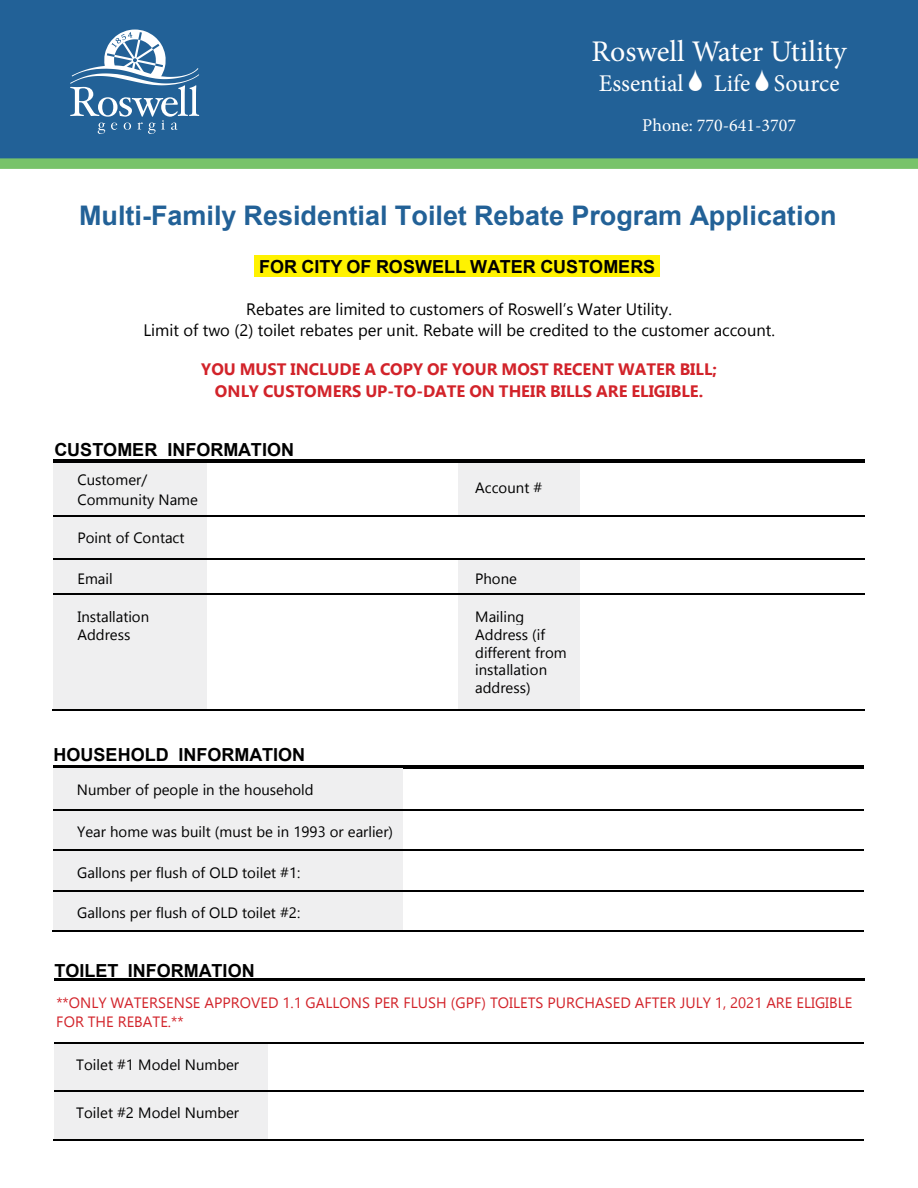
<style>
.page{position:relative;width:918px;height:1188px;background:#fff}
.page>*{position:absolute;margin:0;border:0;box-sizing:border-box;transform-origin:0 0}
.t1{font:30px "Minion Pro";color:#fff}
.t2{font:700 27px "Arial";color:#226197}
.t3{font:24px "Minion Pro";color:#fff}
.t4{font:700 18px "Arial";color:#000}
.t5{font:18px "Minion Pro";color:#fff}
.t6{font:16.5px/20.9px "Gadugi";color:#000;text-align:center}
.t7{font:700 16.5px/21.5px "Gadugi";color:#d2232a;text-align:center}
.t8{font:15px/18px "Gadugi";color:#000}
.t9{font:15px/18.9px "Gadugi";color:#d2232a}
.s1{font-family:"ESRI Climate&Precipitation"}
</style>
<div class="page">
<div style="left:0;top:0;width:918px;height:163px;background:#226197"></div>
<div style="left:0;top:158px;width:918px;height:11px;background:#78c36a"></div>
<svg style="left:70px;top:30px;width:129px;height:104px"></svg>
<div style="left:254px;top:255px;width:406px;height:22px;background:#fff200"></div>
<div style="left:54px;top:463px;width:153px;height:26px;background:#efeff0"></div>
<div style="left:54px;top:489px;width:153px;height:26px;background:#efeff0"></div>
<div style="left:458px;top:463px;width:122px;height:52px;background:#efeff0"></div>
<hr style="left:54px;top:460px;width:153px;height:3px;background:#000">
<hr style="left:210px;top:460px;width:248px;height:3px;background:#000">
<hr style="left:461px;top:460px;width:119px;height:3px;background:#000">
<hr style="left:583px;top:460px;width:281px;height:3px;background:#000">
<div style="left:54px;top:517px;width:153px;height:41px;background:#efeff0"></div>
<hr style="left:54px;top:515px;width:153px;height:1px;background:#000">
<hr style="left:208px;top:515px;width:250px;height:1px;background:#000">
<hr style="left:459px;top:515px;width:121px;height:1px;background:#000">
<hr style="left:581px;top:515px;width:283px;height:1px;background:#000">
<div style="left:54px;top:560px;width:153px;height:33px;background:#efeff0"></div>
<div style="left:458px;top:560px;width:122px;height:33px;background:#efeff0"></div>
<hr style="left:54px;top:558px;width:153px;height:2px;background:#000">
<hr style="left:208px;top:558px;width:250px;height:2px;background:#000">
<hr style="left:459px;top:558px;width:121px;height:2px;background:#000">
<hr style="left:581px;top:558px;width:283px;height:2px;background:#000">
<div style="left:54px;top:595px;width:153px;height:114px;background:#efeff0"></div>
<div style="left:458px;top:595px;width:122px;height:114px;background:#efeff0"></div>
<hr style="left:54px;top:593px;width:153px;height:2px;background:#000">
<hr style="left:208px;top:593px;width:250px;height:2px;background:#000">
<hr style="left:459px;top:593px;width:121px;height:2px;background:#000">
<hr style="left:581px;top:593px;width:283px;height:2px;background:#000">
<hr style="left:53px;top:709px;width:154px;height:1px;background:#000">
<hr style="left:207px;top:709px;width:251px;height:1px;background:#000">
<hr style="left:458px;top:709px;width:122px;height:1px;background:#000">
<hr style="left:580px;top:709px;width:284px;height:1px;background:#000">
<div style="left:54px;top:768px;width:349px;height:41px;background:#efeff0"></div>
<hr style="left:54px;top:765px;width:349px;height:3px;background:#000">
<hr style="left:406px;top:765px;width:458px;height:3px;background:#000">
<div style="left:54px;top:810px;width:349px;height:39px;background:#efeff0"></div>
<hr style="left:54px;top:809px;width:349px;height:1px;background:#000">
<hr style="left:404px;top:809px;width:460px;height:1px;background:#000">
<div style="left:54px;top:851px;width:349px;height:39px;background:#efeff0"></div>
<hr style="left:54px;top:849px;width:349px;height:2px;background:#000">
<hr style="left:404px;top:849px;width:460px;height:2px;background:#000">
<div style="left:54px;top:892px;width:349px;height:39px;background:#efeff0"></div>
<hr style="left:54px;top:890px;width:349px;height:2px;background:#000">
<hr style="left:404px;top:890px;width:460px;height:2px;background:#000">
<hr style="left:53px;top:931px;width:350px;height:1px;background:#000">
<hr style="left:403px;top:931px;width:461px;height:1px;background:#000">
<hr style="left:54px;top:978px;width:811px;height:2px;background:#000">
<div style="left:55px;top:1043px;width:213px;height:48px;background:#efeff0"></div>
<hr style="left:55px;top:1042px;width:213px;height:1px;background:#000">
<hr style="left:269px;top:1042px;width:595px;height:1px;background:#000">
<div style="left:55px;top:1092px;width:213px;height:47px;background:#efeff0"></div>
<hr style="left:55px;top:1091px;width:213px;height:1px;background:#000">
<hr style="left:269px;top:1091px;width:595px;height:1px;background:#000">
<hr style="left:53px;top:1139px;width:215px;height:2px;background:#000">
<hr style="left:268px;top:1139px;width:596px;height:2px;background:#000">
<h1 class="t1" style="left:592px;top:32px;width:257px">Roswell Water Utility</h1>
<h3 class="t3" style="left:599px;top:67px;width:242px">Essential <span class="s1">Ô</span> Life <span class="s1">Ô</span> Source</h3>
<p class="t5" style="left:642px;top:113px;width:155px">Phone: 770-641-3707</p>
<h2 class="t2" style="left:79px;top:196px;width:759px">Multi-Family Residential Toilet Rebate Program Application</h2>
<p class="t4" style="left:259px;top:254px;width:398px">FOR CITY OF ROSWELL WATER CUSTOMERS</p>
<p class="t6" style="left:143px;top:298px;width:633px">Rebates are limited to customers of Roswell’s Water Utility.<br>Limit of two (2) toilet rebates per unit. Rebate will be credited to the customer account.</p>
<p class="t7" style="left:201px;top:359px;width:517px">YOU MUST INCLUDE A COPY OF YOUR MOST RECENT WATER BILL;<br>ONLY CUSTOMERS UP-TO-DATE ON THEIR BILLS ARE ELIGIBLE.</p>
<p class="t4" style="left:54px;top:437px;width:241px">CUSTOMER INFORMATION</p>
<p class="t8" style="left:78px;top:470px;width:122px;line-height:20px">Customer/<br>Community Name</p>
<p class="t8" style="left:475px;top:479px;width:69px">Account #</p>
<p class="t8" style="left:77px;top:529px;width:109px">Point of Contact</p>
<p class="t8" style="left:78px;top:569px;width:37px">Email</p>
<p class="t8" style="left:475px;top:569px;width:43px">Phone</p>
<p class="t8" style="left:77px;top:607px;width:73px">Installation<br>Address</p>
<p class="t8" style="left:475px;top:607px;width:93px">Mailing<br>Address (if different from installation address)</p>
<p class="t4" style="left:54px;top:742px;width:253px">HOUSEHOLD INFORMATION</p>
<p class="t8" style="left:77px;top:781px;width:238px">Number of people in the household</p>
<p class="t8" style="left:77px;top:823px;width:317px">Year home was built (must be in 1993 or earlier)</p>
<p class="t8" style="left:77px;top:863px;width:225px">Gallons per flush of OLD toilet #1:</p>
<p class="t8" style="left:77px;top:904px;width:225px">Gallons per flush of OLD toilet #2:</p>
<p class="t4" style="left:54px;top:958px;width:202px">TOILET INFORMATION</p>
<p class="t9" style="left:56px;top:993px;width:798px">**ONLY WATERSENSE APPROVED 1.1 GALLONS PER FLUSH (GPF) TOILETS PURCHASED AFTER JULY 1, 2021 ARE ELIGIBLE<br>FOR THE REBATE.**</p>
<p class="t8" style="left:76px;top:1056px;width:164px">Toilet #1 Model Number</p>
<p class="t8" style="left:76px;top:1104px;width:164px">Toilet #2 Model Number</p>
</div>
